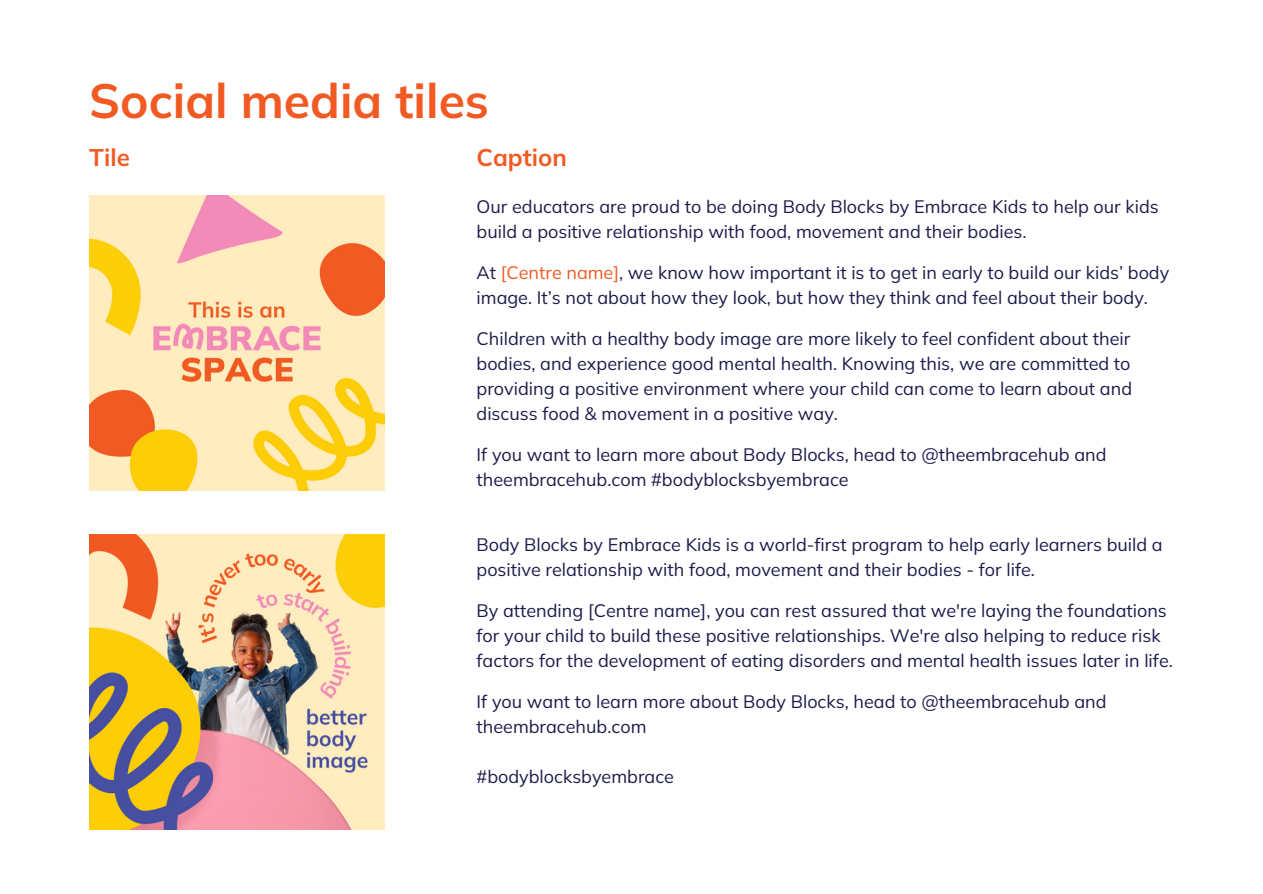
<style>
.page{position:relative;width:1263px;height:894px;background:#fff}
.page>*{position:absolute;margin:0;border:0;box-sizing:border-box;transform-origin:0 0}
.t1{font:700 48px "Mulish";color:#f15a22}
.t2{font:700 24px "Mulish";color:#f15a22}
.t3{font:18px/25px "Mulish";color:#1c1c4b}
.s1{color:#f15a22}
</style>
<div class="page">
<img style="left:89px;top:196px;width:295px;height:295px">
<img style="left:90px;top:534px;width:294px;height:294px">
<p class="t1" style="left:89px;top:70px;width:401px">Social media tiles</p>
<p class="t2" style="left:89px;top:142px;width:42px">Tile</p>
<p class="t2" style="left:477px;top:142px;width:92px">Caption</p>
<p class="t3" style="left:477px;top:194px;width:684px">Our educators are proud to be doing Body Blocks by Embrace Kids to help our kids build a positive relationship with food, movement and their bodies.</p>
<p class="t3" style="left:477px;top:260px;width:694px">At <span class="s1">[Centre name]</span>, we know how important it is to get in early to build our kids’ body image. It’s not about how they look, but how they think and feel about their body.</p>
<p class="t3" style="left:477px;top:326px;width:657px;text-align:justify">Children with a healthy body image are more likely to feel confident about their bodies, and experience good mental health. Knowing this, we are committed to providing a positive environment where your child can come to learn about and discuss food &amp; movement in a positive way.</p>
<p class="t3" style="left:477px;top:442px;width:631px">If you want to learn more about Body Blocks, head to @theembracehub and theembracehub.com #bodyblocksbyembrace</p>
<p class="t3" style="left:477px;top:532px;width:688px">Body Blocks by Embrace Kids is a world-first program to help early learners build a positive relationship with food, movement and their bodies - for life.</p>
<p class="t3" style="left:477px;top:598px;width:698px">By attending [Centre name], you can rest assured that we're laying the foundations for your child to build these positive relationships. We're also helping to reduce risk factors for the development of eating disorders and mental health issues later in life.</p>
<p class="t3" style="left:477px;top:689px;width:631px">If you want to learn more about Body Blocks, head to @theembracehub and theembracehub.com</p>
<p class="t3" style="left:477px;top:764px;width:199px">#bodyblocksbyembrace</p>
</div>
